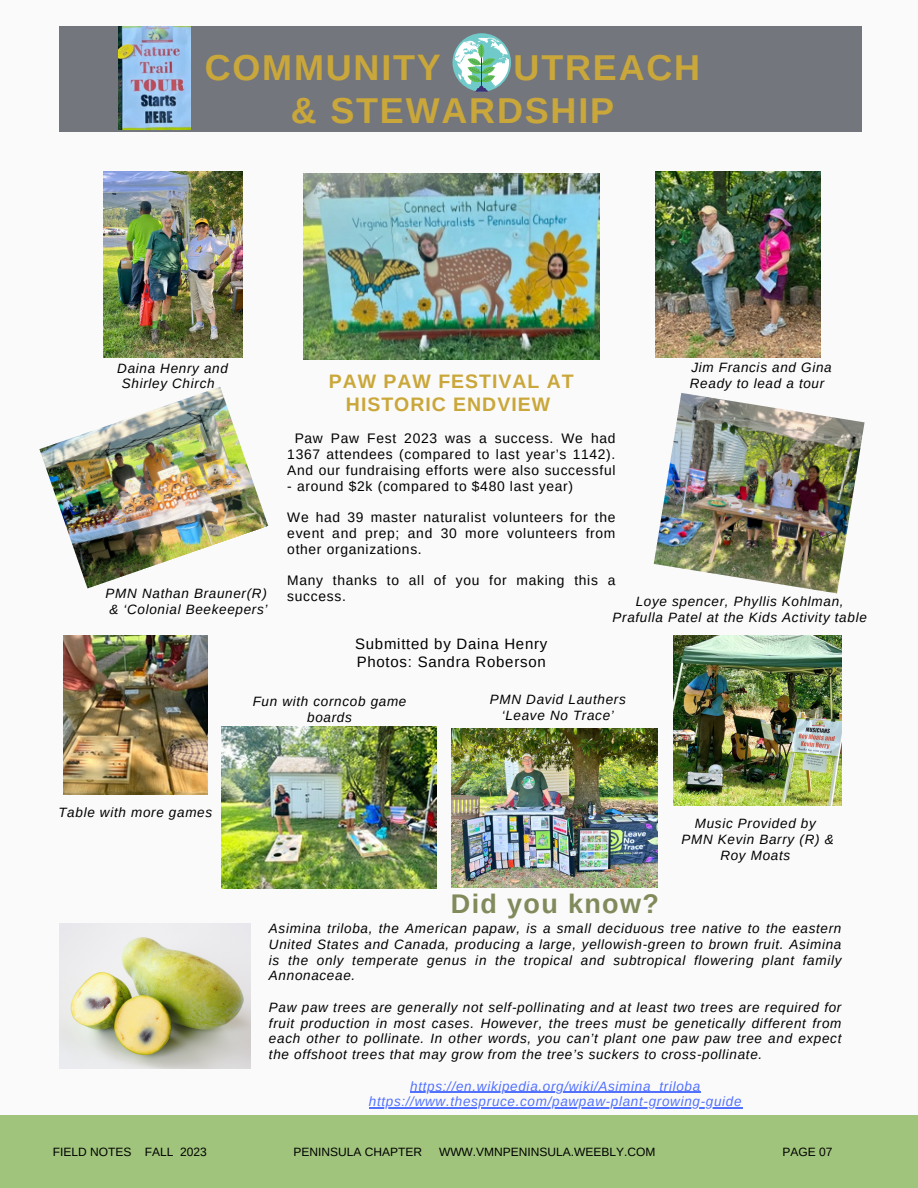
<style>
.page{position:relative;width:918px;height:1188px;background:#fafafa}
.page>*{position:absolute;margin:0;border:0;box-sizing:border-box;transform-origin:0 0}
.t1{font:700 36px "Arimo";letter-spacing:.05em;color:#caa73a}
.t2{font:700 27px "Arimo";letter-spacing:.05em;color:#808a5b}
.t3{font:700 19.5px/22.5px "Arimo";letter-spacing:.05em;color:#caa73a;text-align:center}
.t4{font:15px "Arimo";letter-spacing:.05em;color:#000}
.t5{font:13.8px/15.8px "Arimo";letter-spacing:.05em;color:#000;text-align:center}
.t6{font:italic 13.5px/15.8px "Arimo";letter-spacing:.05em;color:#000;text-align:justify}
.t7{font:italic 13.5px "Arimo";letter-spacing:.05em;color:#5271ff}
.t8{font:12px "Arimo";color:#000}
</style>
<div class="page">
<div style="left:0;top:1115px;width:918px;height:73px;background:#a0c47b"></div>
<div style="left:59px;top:26px;width:802px;height:106px;background:#73767c"></div>
<svg style="left:452px;top:33px;width:59px;height:59px"></svg>
<svg style="left:455px;top:38px;width:54px;height:54px"></svg>
<img style="left:655px;top:171px;width:165px;height:186px">
<img style="left:63px;top:635px;width:144px;height:160px">
<img style="left:303px;top:174px;width:296px;height:185px">
<img style="left:222px;top:727px;width:215px;height:162px">
<img style="left:119px;top:26px;width:72px;height:103px">
<img style="left:59px;top:924px;width:191px;height:145px">
<img style="left:654px;top:393px;width:211px;height:200px">
<img style="left:673px;top:635px;width:169px;height:170px">
<img style="left:103px;top:171px;width:140px;height:186px">
<img style="left:39px;top:387px;width:229px;height:201px">
<img style="left:451px;top:728px;width:206px;height:160px">
<hr style="left:410px;top:1092px;width:291px;height:1px;background:#5271ff">
<hr style="left:369px;top:1107px;width:373px;height:2px;background:#5271ff">
<p class="t1" style="left:205px;top:48px;width:238px">COMMUNITY</p>
<p class="t1" style="left:514px;top:48px;width:188px">UTREACH</p>
<p class="t1" style="left:291px;top:91px;width:325px">&amp; STEWARDSHIP</p>
<p class="t6" style="left:117px;top:360px;width:112px">Daina Henry and</p>
<p class="t6" style="left:122px;top:376px;width:94px">Shirley Chirch</p>
<p class="t6" style="left:106px;top:586px;width:163px">PMN Nathan Brauner(R)</p>
<p class="t6" style="left:109px;top:602px;width:160px">&amp; ‘Colonial Beekeepers’</p>
<p class="t6" style="left:691px;top:359px;width:142px">Jim Francis and Gina</p>
<p class="t6" style="left:690px;top:375px;width:136px">Ready to lead a tour</p>
<p class="t3" style="left:329px;top:370px;width:246px">PAW PAW FESTIVAL AT<br>HISTORIC ENDVIEW</p>
<p class="t5" style="left:287px;top:431px;width:330px">Paw Paw Fest 2023 was a success. We had<br>1367 attendees (compared to last year’s 1142).<br>And our fundraising efforts were also successful</p>
<p class="t5" style="left:287px;top:478px;width:287px">- around $2k (compared to $480 last year)</p>
<p class="t5" style="left:287px;top:510px;width:330px;text-align:justify">We had 39 master naturalist volunteers for the event and prep; and 30 more volunteers from other organizations.</p>
<p class="t5" style="left:287px;top:573px;width:330px;text-align:left">Many thanks to all of you for making this a success.</p>
<p class="t6" style="left:636px;top:594px;width:209px">Loye spencer, Phyllis Kohlman,</p>
<p class="t6" style="left:613px;top:610px;width:256px">Prafulla Patel at the Kids Activity table</p>
<p class="t4" style="left:355px;top:635px;width:194px">Submitted by Daina Henry</p>
<p class="t4" style="left:357px;top:653px;width:191px">Photos: Sandra Roberson</p>
<p class="t6" style="left:58px;top:805px;width:155px">Table with more games</p>
<p class="t6" style="left:253px;top:694px;width:155px;text-align:center">Fun with corncob game boards</p>
<p class="t6" style="left:490px;top:691px;width:138px">PMN David Lauthers</p>
<p class="t6" style="left:502px;top:707px;width:114px">‘Leave No Trace’</p>
<p class="t6" style="left:695px;top:816px;width:123px">Music Provided by</p>
<p class="t6" style="left:681px;top:831px;width:154px">PMN Kevin Barry (R) &amp;</p>
<p class="t6" style="left:720px;top:847px;width:71px">Roy Moats</p>
<p class="t2" style="left:451px;top:888px;width:210px">Did you know?</p>
<p class="t6" style="left:269px;top:921px;width:574px">Asimina triloba, the American papaw, is a small deciduous tree native to the eastern United States and Canada, producing a large, yellowish-green to brown fruit. Asimina is the only temperate genus in the tropical and subtropical flowering plant family Annonaceae.</p>
<p class="t6" style="left:269px;top:999px;width:574px">Paw paw trees are generally not self-pollinating and at least two trees are required for fruit production in most cases. However, the trees must be genetically different from each other to pollinate. In other words, you can’t plant one paw paw tree and expect the offshoot trees that may grow from the tree’s suckers to cross-pollinate.</p>
<p class="t7" style="left:410px;top:1078px;width:292px">https://en.wikipedia.org/wiki/Asimina_triloba</p>
<p class="t7" style="left:369px;top:1094px;width:374px">https://www.thespruce.com/pawpaw-plant-growing-guide</p>
<p class="t8" style="left:53px;top:1145px;width:156px">FIELD NOTES FALL 2023</p>
<p class="t8" style="left:294px;top:1145px;width:130px">PENINSULA CHAPTER</p>
<p class="t8" style="left:439px;top:1145px;width:218px">WWW.VMNPENINSULA.WEEBLY.COM</p>
<p class="t8" style="left:782px;top:1145px;width:51px">PAGE 07</p>
</div>
